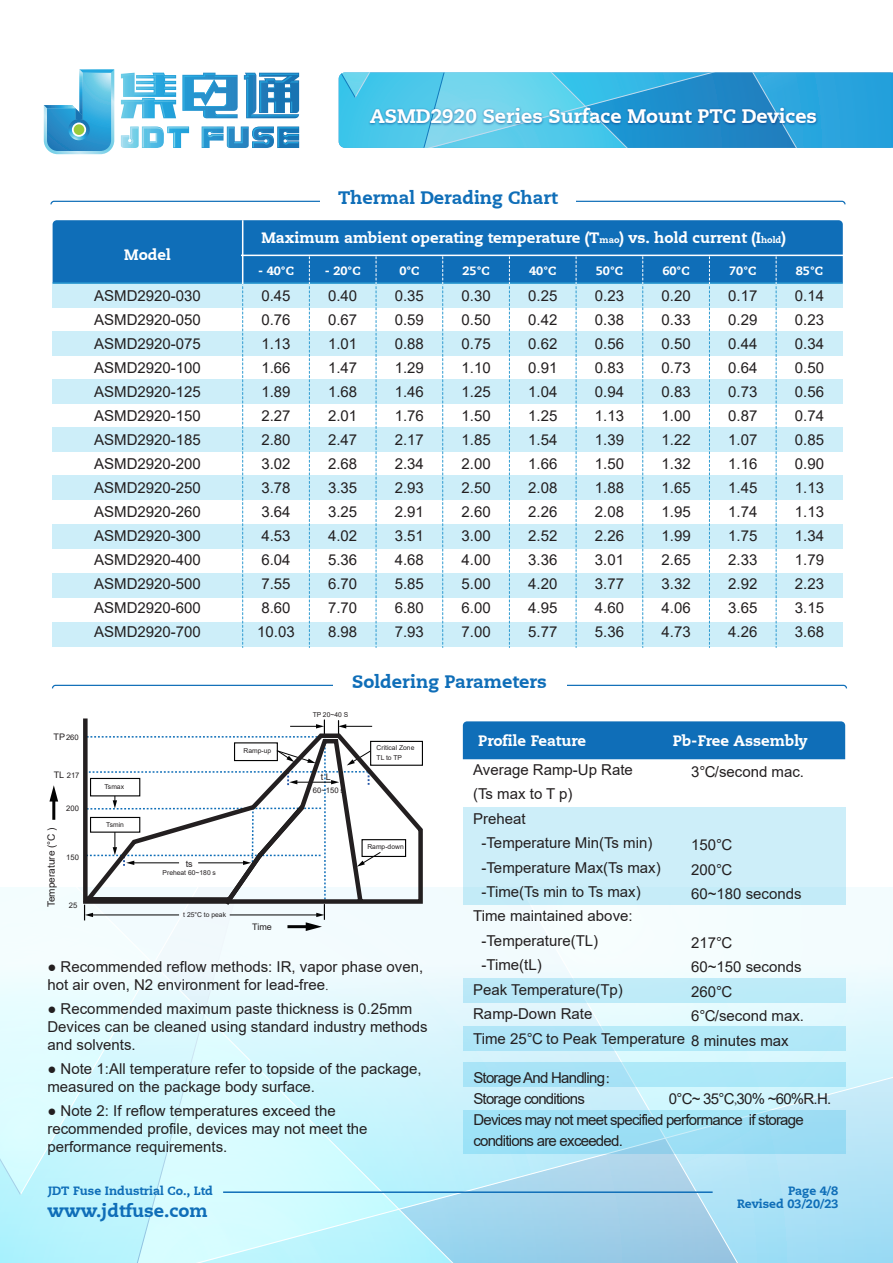
<style>
.page{position:relative;width:893px;height:1263px;background:#fff}
.page>*{position:absolute;margin:0;border:0;box-sizing:border-box;transform-origin:0 0}
.t1{font:800 19.5px "Caecilia LT";color:#fff}
.t2{font:800 18px "Caecilia LT";color:#0f6eb8}
.t3{font:15px/24px "Arial";color:#231f20;text-align:justify}
.t4{font:15px/21px "Arial";letter-spacing:-.05em;color:#231f20}
.t5{font:800 15px "Caecilia LT";color:#fff}
.t6{font:800 12px "Caecilia LT";color:#0f6eb8}
.t7{font:800 12px "Caecilia LT";color:#fff}
.t8{font:10.05px "Arial";color:#231f20}
.t9{font:9px "Arial";letter-spacing:-.005em;color:#231f20}
.t10{font:7.65px "Arial";color:#231f20}
.t11{font:6.75px/10.2px "Arial";color:#231f20}
.s1{font-size:9px}
.s2{font-family:"Adobe Song Std";font-weight:300}
</style>
<div class="page">
<svg style="left:0;top:887px;width:19px;height:259px"></svg>
<svg style="left:715px;top:887px;width:176px;height:376px"></svg>
<svg style="left:19px;top:887px;width:56px;height:309px"></svg>
<svg style="left:75px;top:887px;width:640px;height:376px"></svg>
<svg style="left:0;top:1146px;width:22px;height:50px"></svg>
<svg style="left:339px;top:72px;width:554px;height:76px;background:#3eb2df"></svg>
<img style="left:367px;top:104px;width:454px;height:28px">
<svg style="left:50px;top:201px;width:796px;height:3px"></svg>
<div style="left:320px;top:194px;width:256px;height:17px;background:#fff"></div>
<div style="left:53px;top:379px;width:790px;height:25px;background:#cdeef9"></div>
<div style="left:53px;top:331px;width:790px;height:25px;background:#cdeef9"></div>
<div style="left:53px;top:283px;width:790px;height:25px;background:#cdeef9"></div>
<div style="left:53px;top:623px;width:790px;height:24px;background:#cdeef9"></div>
<div style="left:53px;top:428px;width:790px;height:24px;background:#cdeef9"></div>
<div style="left:53px;top:476px;width:790px;height:24px;background:#cdeef9"></div>
<div style="left:53px;top:524px;width:790px;height:24px;background:#cdeef9"></div>
<div style="left:53px;top:573px;width:790px;height:25px;background:#cdeef9"></div>
<div style="left:53px;top:220px;width:790px;height:62px;background:#0f6eb8"></div>
<svg style="left:242px;top:284px;width:1px;height:363px"></svg>
<hr style="left:53px;top:282px;width:790px;height:2px;background:#2c99d0">
<hr style="left:241px;top:255px;width:602px;height:1px;background:#fff">
<hr style="left:242px;top:220px;width:1px;height:64px;background:#fff">
<svg style="left:309px;top:256px;width:1px;height:391px"></svg>
<svg style="left:376px;top:256px;width:1px;height:391px"></svg>
<svg style="left:442px;top:256px;width:1px;height:391px"></svg>
<svg style="left:509px;top:256px;width:1px;height:391px"></svg>
<svg style="left:576px;top:256px;width:1px;height:391px"></svg>
<svg style="left:642px;top:256px;width:1px;height:391px"></svg>
<svg style="left:709px;top:256px;width:1px;height:391px"></svg>
<svg style="left:776px;top:256px;width:1px;height:391px"></svg>
<svg style="left:52px;top:685px;width:795px;height:3px"></svg>
<div style="left:333px;top:678px;width:233px;height:16px;background:#fff"></div>
<div style="left:463px;top:807px;width:382px;height:97px;background:#cdeef9"></div>
<div style="left:463px;top:978px;width:382px;height:24px;background:#bdebf8"></div>
<div style="left:463px;top:1026px;width:382px;height:24px;background:#b1e8f8"></div>
<div style="left:463px;top:1110px;width:382px;height:44px;background:#9cdff5"></div>
<div style="left:463px;top:1062px;width:382px;height:24px;background:#aae6f7"></div>
<div style="left:463px;top:721px;width:382px;height:38px;background:#0f6eb8"></div>
<hr style="left:52px;top:798px;width:3px;height:22px;background:#030303">
<svg style="left:49px;top:785px;width:9px;height:16px"></svg>
<svg style="left:84px;top:906px;width:297px;height:357px"></svg>
<svg style="left:79px;top:718px;width:346px;height:188px"></svg>
<hr style="left:223px;top:1191px;width:490px;height:2px;background:#0f6eb8">
<svg style="left:121px;top:126px;width:178px;height:22px"></svg>
<svg style="left:121px;top:73px;width:178px;height:46px"></svg>
<svg style="left:44px;top:69px;width:70px;height:85px"></svg>
<svg style="left:72px;top:122px;width:14px;height:15px"></svg>
<div style="left:74px;top:124px;width:10px;height:11px;background:#9aca3b;border-radius:50%"></div>
<h1 class="t1" style="left:370px;top:104px;width:449px">ASMD2920 Series Surface Mount PTC Devices</h1>
<p class="t2" style="left:338px;top:187px;width:221px">Thermal Derading Chart</p>
<p class="t5" style="left:261px;top:228px;width:526px">Maximum ambient operating temperature (T<span class="s1">mao</span>) vs. hold current (I<span class="s1">hold</span>)</p>
<p class="t7" style="left:662px;top:263px;width:29px">60°C</p>
<p class="t7" style="left:729px;top:263px;width:29px">70°C</p>
<p class="t7" style="left:796px;top:263px;width:29px">85°C</p>
<p class="t3" style="left:257px;top:284px;width:39px;text-align:left">0.45<br>0.76<br>1.13<br>1.66<br>1.89<br>2.27<br>2.80<br>3.02<br>3.78<br>3.64<br>4.53<br>6.04<br>7.55<br>8.60<br>10.03</p>
<p class="t5" style="left:124px;top:245px;width:48px">Model</p>
<p class="t7" style="left:258px;top:263px;width:37px">- 40°C</p>
<p class="t7" style="left:325px;top:263px;width:37px">- 20°C</p>
<p class="t7" style="left:399px;top:263px;width:22px">0°C</p>
<p class="t7" style="left:462px;top:263px;width:29px">25°C</p>
<p class="t7" style="left:529px;top:263px;width:29px">40°C</p>
<p class="t7" style="left:596px;top:263px;width:29px">50°C</p>
<p class="t3" style="left:94px;top:284px;width:108px">ASMD2920-030<br>ASMD2920-050<br>ASMD2920-075<br>ASMD2920-100<br>ASMD2920-125<br>ASMD2920-150<br>ASMD2920-185<br>ASMD2920-200<br>ASMD2920-250<br>ASMD2920-260<br>ASMD2920-300<br>ASMD2920-400<br>ASMD2920-500<br>ASMD2920-600<br>ASMD2920-700</p>
<p class="t3" style="left:328px;top:284px;width:31px">0.40<br>0.67<br>1.01<br>1.47<br>1.68<br>2.01<br>2.47<br>2.68<br>3.35<br>3.25<br>4.02<br>5.36<br>6.70<br>7.70<br>8.98</p>
<p class="t3" style="left:395px;top:284px;width:31px">0.35<br>0.59<br>0.88<br>1.29<br>1.46<br>1.76<br>2.17<br>2.34<br>2.93<br>2.91<br>3.51<br>4.68<br>5.85<br>6.80<br>7.93</p>
<p class="t3" style="left:461px;top:284px;width:31px">0.30<br>0.50<br>0.75<br>1.10<br>1.25<br>1.50<br>1.85<br>2.00<br>2.50<br>2.60<br>3.00<br>4.00<br>5.00<br>6.00<br>7.00</p>
<p class="t3" style="left:528px;top:284px;width:31px">0.25<br>0.42<br>0.62<br>0.91<br>1.04<br>1.25<br>1.54<br>1.66<br>2.08<br>2.26<br>2.52<br>3.36<br>4.20<br>4.95<br>5.77</p>
<p class="t3" style="left:728px;top:284px;width:31px">0.17<br>0.29<br>0.44<br>0.64<br>0.73<br>0.87<br>1.07<br>1.16<br>1.45<br>1.74<br>1.75<br>2.33<br>2.92<br>3.65<br>4.26</p>
<p class="t3" style="left:595px;top:284px;width:31px">0.23<br>0.38<br>0.56<br>0.83<br>0.94<br>1.13<br>1.39<br>1.50<br>1.88<br>2.08<br>2.26<br>3.01<br>3.77<br>4.60<br>5.36</p>
<p class="t3" style="left:661px;top:284px;width:31px">0.20<br>0.33<br>0.50<br>0.73<br>0.83<br>1.00<br>1.22<br>1.32<br>1.65<br>1.95<br>1.99<br>2.65<br>3.32<br>4.06<br>4.73</p>
<p class="t3" style="left:795px;top:284px;width:31px">0.14<br>0.23<br>0.34<br>0.50<br>0.56<br>0.74<br>0.85<br>0.90<br>1.13<br>1.13<br>1.34<br>1.79<br>2.23<br>3.15<br>3.68</p>
<p class="t2" style="left:352px;top:671px;width:196px">Soldering Parameters</p>
<p class="t10" style="left:54px;top:732px;width:27px"><span class="s1">TP</span>260</p>
<p class="t10" style="left:54px;top:770px;width:27px"><span class="s1">TL</span> 217</p>
<p class="t8" style="left:44px;top:907px;width:82px;rotate:-90deg">Temperature (°C )</p>
<p class="t10" style="left:66px;top:803px;width:14px">200</p>
<p class="t10" style="left:66px;top:851px;width:14px">150</p>
<p class="t10" style="left:69px;top:900px;width:10px">25</p>
<p class="t11" style="left:104px;top:781px;width:21px">Tsmax</p>
<p class="t11" style="left:106px;top:819px;width:19px">Tsmin</p>
<p class="t11" style="left:313px;top:709px;width:37px">TP 20~40 S</p>
<p class="t11" style="left:243px;top:745px;width:29px">Ramp-up</p>
<p class="t11" style="left:377px;top:743px;width:39px">Critical Zone<br>TL to TP</p>
<p class="t9" style="left:321px;top:771px;width:12px">t L</p>
<p class="t10" style="left:313px;top:785px;width:33px">60~150 s</p>
<p class="t9" style="left:186px;top:858px;width:8px">ts</p>
<p class="t11" style="left:163px;top:868px;width:55px">Preheat 60~180 s</p>
<p class="t11" style="left:183px;top:909px;width:44px">t 25°C to peak</p>
<p class="t9" style="left:252px;top:921px;width:21px">Time</p>
<p class="t11" style="left:367px;top:842px;width:38px">Ramp-down</p>
<p class="t3" style="left:47px;top:958px;width:377px;line-height:18px">● Recommended reflow methods: IR, vapor phase oven, hot air oven, N2 environment for lead-free<span class="s2">.</span></p>
<p class="t3" style="left:47px;top:1000px;width:382px;line-height:18px;text-align:left">● Recommended maximum paste thickness is 0.25mm<br>Devices can be cleaned using standard industry methods and solvents.</p>
<p class="t3" style="left:47px;top:1060px;width:376px;line-height:18px">● Note 1:All temperature refer to topside of the package, measured on the package body surface.</p>
<p class="t3" style="left:47px;top:1102px;width:322px;line-height:18px;text-align:left">● Note 2: If reflow temperatures exceed the recommended profile, devices may not meet the performance requirements.</p>
<p class="t6" style="left:48px;top:1183px;width:166px">JDT Fuse Industrial Co., Ltd</p>
<p class="t2" style="left:48px;top:1199px;width:162px">www.jdtfuse.com</p>
<p class="t5" style="left:478px;top:731px;width:109px">Profile Feature</p>
<p class="t5" style="left:673px;top:731px;width:136px">Pb-Free Assembly</p>
<p class="t3" style="left:473px;top:757px;width:161px">Average Ramp-Up Rate</p>
<p class="t3" style="left:473px;top:782px;width:101px">(Ts max to T p)</p>
<p class="t3" style="left:473px;top:806px;width:54px">Preheat</p>
<p class="t3" style="left:481px;top:831px;width:172px">-Temperature Min(Ts min)</p>
<p class="t3" style="left:481px;top:855px;width:181px">-Temperature Max(Ts max)</p>
<p class="t3" style="left:481px;top:880px;width:161px">-Time(Ts min to Ts max)</p>
<p class="t3" style="left:473px;top:904px;width:161px">Time maintained above:</p>
<p class="t3" style="left:481px;top:928px;width:118px">-Temperature(TL)</p>
<p class="t3" style="left:481px;top:953px;width:62px">-Time(tL)</p>
<p class="t3" style="left:473px;top:977px;width:151px">Peak Temperature(Tp)</p>
<p class="t3" style="left:473px;top:1002px;width:121px">Ramp-Down Rate</p>
<p class="t3" style="left:473px;top:1026px;width:214px">Time 25°C to Peak Temperature</p>
<p class="t3" style="left:691px;top:759px;width:114px">3°C/second mac.</p>
<p class="t3" style="left:691px;top:832px;width:112px;line-height:24.5px;text-align:left">150°C<br>200°C<br>60~180 seconds</p>
<p class="t3" style="left:691px;top:930px;width:114px;line-height:24.5px;text-align:left">217°C<br>60~150 seconds<br>260°C<br>6°C/second max.<br>8 minutes max</p>
<p class="t4" style="left:473px;top:1067px;width:147px">Storage And Handling<span class="s2">：<br></span>Storage conditions</p>
<p class="t4" style="left:473px;top:1088px;width:359px;text-indent:196px">0°C~ 35°C<span class="s2">,</span>30% ~60%R.H.<br>Devices may not meet specified performance if storage conditions are exceeded.</p>
<p class="t6" style="left:788px;top:1183px;width:52px">Page 4/8</p>
<p class="t6" style="left:737px;top:1196px;width:103px">Revised 03/20/23</p>
</div>
